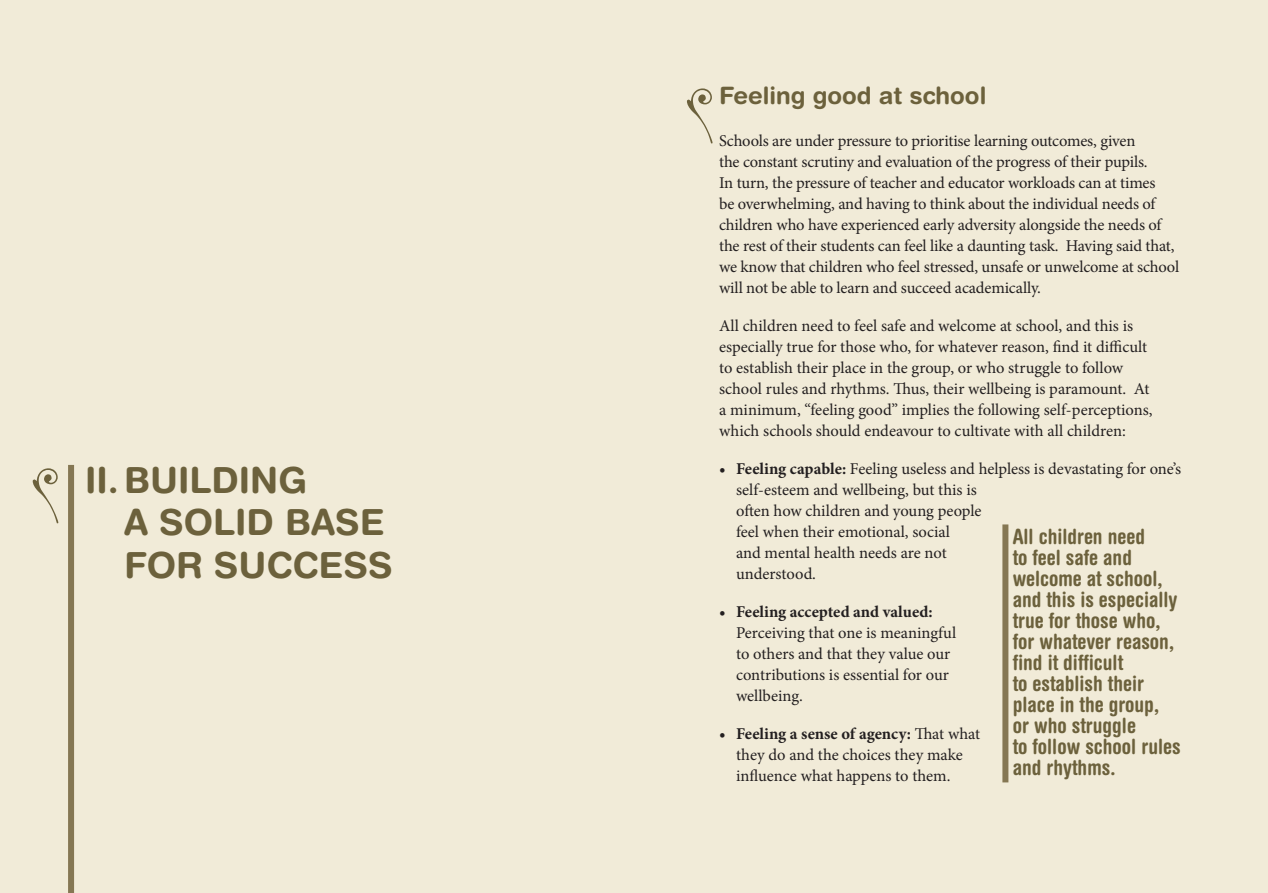
<style>
.page{position:relative;width:1268px;height:893px;background:#fff}
.page>*{position:absolute;margin:0;border:0;box-sizing:border-box;transform-origin:0 0}
.titular_1{font:700 36px "Helvetica Rounded";color:#6c613c}
.titular_2{font:700 24px "Helvetica Rounded";color:#6c613c}
.texto_1{font:700 condensed 21px/21px "Helvetica Rounded";color:#6c613c}
.texto_1-2{font:16.5px/21px "Minion Pro";letter-spacing:-.005em;color:#231f20}
.s1{font-weight:700}
</style>
<div class="page">
<div style="left:0;top:0;width:1267px;height:893px;background:#f1ebd8"></div>
<div style="left:68px;top:465px;width:6px;height:428px;background:#857753"></div>
<div style="left:1002px;top:524px;width:6px;height:258px;background:#857753"></div>
<svg style="left:33px;top:468px;width:25px;height:55px"></svg>
<svg style="left:686px;top:88px;width:26px;height:55px"></svg>
<p class="titular_1" style="left:85px;top:459px;width:224px">II. BUILDING</p>
<p class="titular_1" style="left:124px;top:501px;width:262px">A SOLID BASE</p>
<p class="titular_1" style="left:124px;top:544px;width:270px">FOR SUCCESS</p>
<p class="titular_2" style="left:719px;top:81px;width:269px">Feeling good at school</p>
<p class="texto_1-2" style="left:719px;top:130px;width:461px">Schools are under pressure to prioritise learning outcomes, given<br>the constant scrutiny and evaluation of the progress of their pupils.<br>In turn, the pressure of teacher and educator workloads can at times<br>be overwhelming, and having to think about the individual needs of children who have experienced early adversity alongside the needs of the rest of their students can feel like a daunting task. Having said that, we know that children who feel stressed, unsafe or unwelcome at school will not be able to learn and succeed academically.</p>
<p class="texto_1-2" style="left:719px;top:315px;width:435px">All children need to feel safe and welcome at school, and this is especially true for those who, for whatever reason, find it difficult to establish their place in the group, or who struggle to follow school rules and rhythms. Thus, their wellbeing is paramount. At a minimum, “feeling good” implies the following self-perceptions, which schools should endeavour to cultivate with all children:</p>
<p class="texto_1-2" style="left:736px;top:458px;width:446px;text-indent:-17px"><span class="s1">• Feeling capable:</span> Feeling useless and helpless is devastating for one’s self-esteem and wellbeing, but this is<br>often how children and young people<br>feel when their emotional, social<br>and mental health needs are not<br>understood.</p>
<p class="texto_1-2" style="left:736px;top:601px;width:221px;text-indent:-17px"><span class="s1">• Feeling accepted and valued:<br></span>Perceiving that one is meaningful to others and that they value our contributions is essential for our wellbeing.</p>
<p class="texto_1-2" style="left:736px;top:723px;width:245px;text-indent:-17px"><span class="s1">• Feeling a sense of agency:</span> That what they do and the choices they make influence what happens to them.</p>
<p class="texto_1" style="left:1012px;top:525px;width:166px">All children need<br>to feel safe and welcome at school, and this is especially true for those who, for whatever reason, find it difficult</p>
<p class="texto_1" style="left:1012px;top:672px;width:148px">to establish their place in the group,</p>
<p class="texto_1" style="left:1012px;top:714px;width:125px">or who struggle</p>
<p class="texto_1" style="left:1012px;top:735px;width:169px">to follow school rules and rhythms.</p>
</div>
